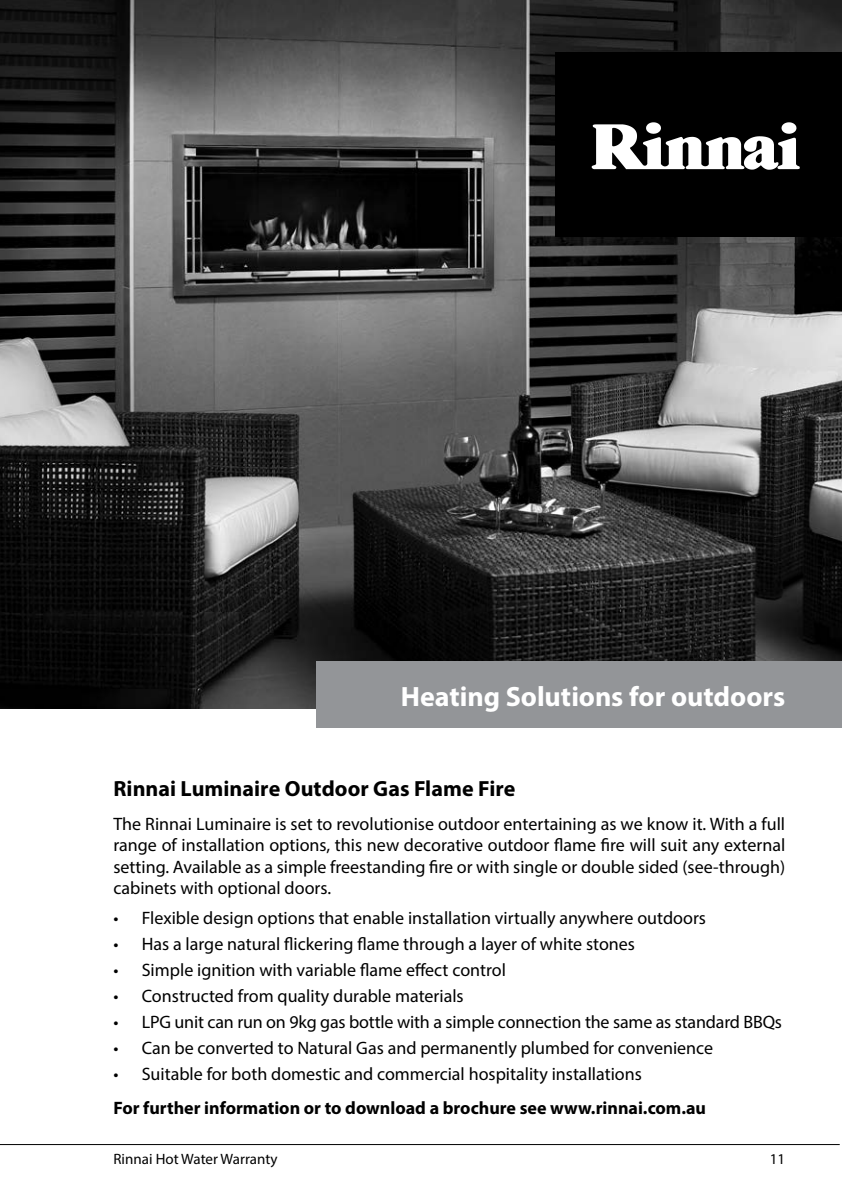
<style>
.page{position:relative;width:842px;height:1191px;background:#fff}
.page>*{position:absolute;margin:0;border:0;box-sizing:border-box;transform-origin:0 0}
.t1{font:700 28px "Myriad Pro";color:#fff}
.t2{font:700 22px "Myriad Pro";color:#000}
.t3{font:18px/21.6px "Myriad Pro";color:#000;text-align:justify}
.t4{font:700 18px "Myriad Pro";color:#000}
.t5{font:15px "Myriad Pro";color:#000}
</style>
<div class="page">
<img style="left:0;top:0;width:842px;height:708px">
<div style="left:555px;top:52px;width:287px;height:184px;background:#000"></div>
<img style="left:781px;top:122px;width:14px;height:12px">
<div style="left:316px;top:661px;width:526px;height:67px;background:#939598"></div>
<hr style="left:0;top:1144px;width:840px;height:1px;background:#000">
<h1 class="t1" style="left:401px;top:678px;width:386px">Heating Solutions for outdoors</h1>
<p class="t2" style="left:113px;top:773px;width:404px">Rinnai Luminaire Outdoor Gas Flame Fire</p>
<p class="t3" style="left:113px;top:812px;width:673px">The Rinnai Luminaire is set to revolutionise outdoor entertaining as we know it. With a full range of installation options, this new decorative outdoor flame fire will suit any external setting. Available as a simple freestanding fire or with single or double sided (see-through) cabinets with optional doors.</p>
<p class="t3" style="left:113px;top:907px;width:594px">• Flexible design options that enable installation virtually anywhere outdoors</p>
<p class="t3" style="left:113px;top:933px;width:523px">• Has a large natural flickering flame through a layer of white stones</p>
<p class="t3" style="left:113px;top:959px;width:394px">• Simple ignition with variable flame effect control</p>
<p class="t3" style="left:113px;top:985px;width:352px">• Constructed from quality durable materials</p>
<p class="t3" style="left:113px;top:1011px;width:670px">• LPG unit can run on 9kg gas bottle with a simple connection the same as standard BBQs</p>
<p class="t3" style="left:113px;top:1037px;width:601px">• Can be converted to Natural Gas and permanently plumbed for convenience</p>
<p class="t3" style="left:113px;top:1063px;width:530px">• Suitable for both domestic and commercial hospitality installations</p>
<p class="t4" style="left:113px;top:1096px;width:594px">For further information or to download a brochure see www.rinnai.com.au</p>
<p class="t5" style="left:113px;top:1149px;width:166px">Rinnai Hot Water Warranty</p>
<p class="t5" style="left:770px;top:1149px;width:17px">11</p>
</div>
